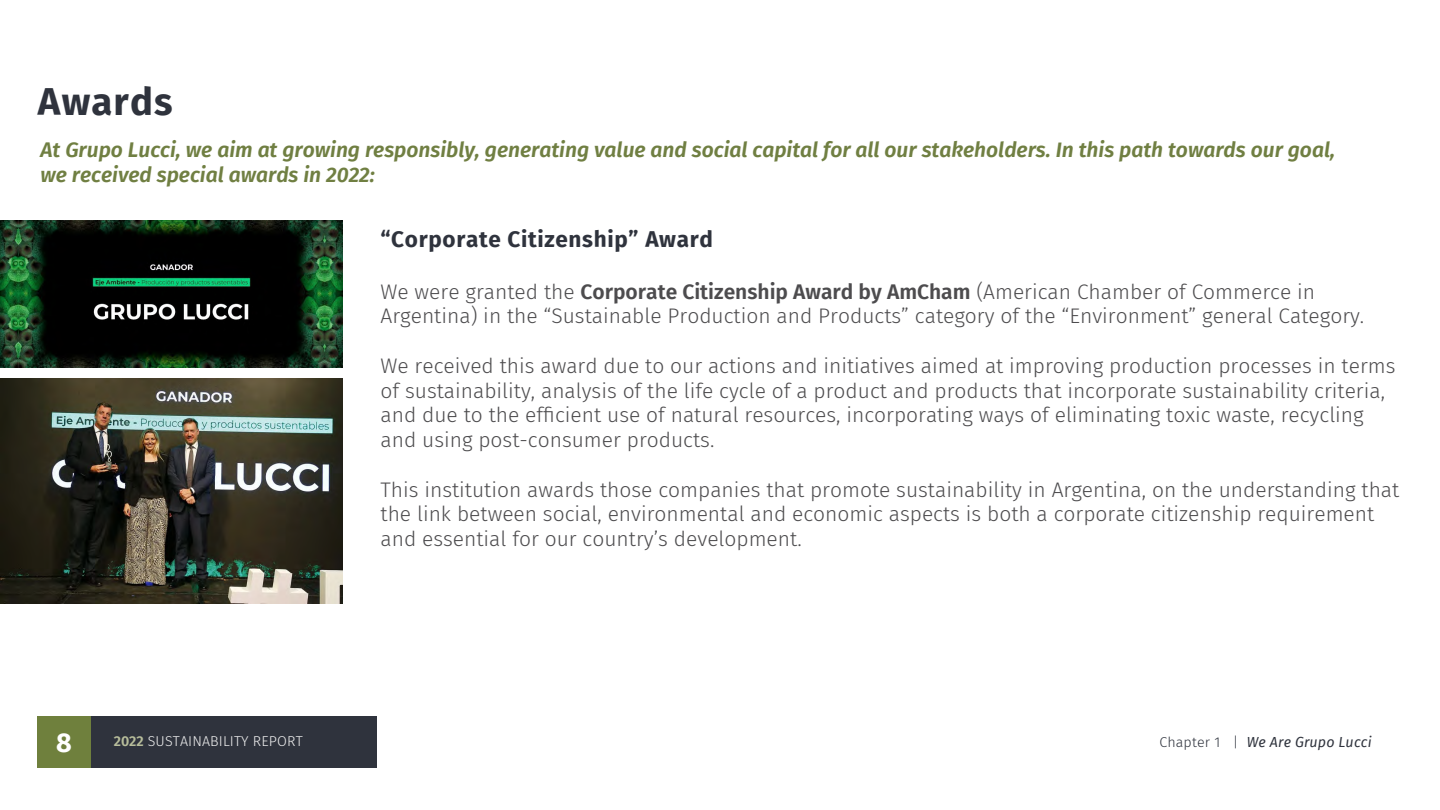
<style>
.page{position:relative;width:1440px;height:810px;background:#fff}
.page>*{position:absolute;margin:0;border:0;box-sizing:border-box;transform-origin:0 0}
.t1{font:700 38.25px "Fira Sans";letter-spacing:.03em;color:#2f333d}
.t2{font:700 27px "Fira Sans";color:#fff}
.t3{font:700 22.5px "Fira Sans";letter-spacing:.03em;color:#2f333d}
.t4{font:300 21px/24.8px "Fira Sans";color:#4d4c4e}
.t5{font:italic 600 21px/24.8px "Fira Sans";color:#707f42}
.t6{font:300 14.25px "Fira Sans";letter-spacing:.01em;color:#f0f0f0}
.t7{font:italic 14.25px "Fira Sans";letter-spacing:.01em;color:#2f333d}
.s1{font-weight:600}
.s2{font-weight:600;color:#b7bd9b}
.s3{font-weight:300;font-style:normal}
</style>
<div class="page">
<div style="left:91px;top:716px;width:286px;height:52px;background:#2f333d"></div>
<div style="left:38px;top:716px;width:53px;height:52px;background:#6f803d"></div>
<img style="left:0;top:221px;width:342px;height:147px">
<img style="left:0;top:379px;width:342px;height:225px">
<h1 class="t1" style="left:38px;top:69px;width:136px">Awards</h1>
<p class="t5" style="left:41px;top:137px;width:1296px">At Grupo Lucci, we aim at growing responsibly, generating value and social capital for all our stakeholders. In this path towards our goal, we received special awards in 2022:</p>
<p class="t3" style="left:381px;top:220px;width:334px">“Corporate Citizenship” Award</p>
<p class="t4" style="left:381px;top:279px;width:985px">We were granted the <span class="s1">Corporate Citizenship Award by AmCham</span> (American Chamber of Commerce in<br>Argentina) in the “Sustainable Production and Products” category of the “Environment” general Category.</p>
<p class="t4" style="left:381px;top:353px;width:1017px">We received this award due to our actions and initiatives aimed at improving production processes in terms of sustainability, analysis of the life cycle of a product and products that incorporate sustainability criteria, and due to the efficient use of natural resources, incorporating ways of eliminating toxic waste, recycling and using post-consumer products.</p>
<p class="t4" style="left:381px;top:477px;width:1020px">This institution awards those companies that promote sustainability in Argentina, on the understanding that the link between social, environmental and economic aspects is both a corporate citizenship requirement and essential for our country’s development.</p>
<p class="t2" style="left:56px;top:720px;width:17px">8</p>
<p class="t6" style="left:114px;top:731px;width:190px"><span class="s2">2022</span> SUSTAINABILITY REPORT</p>
<p class="t7" style="left:1159px;top:731px;width:214px"><span class="s3">Chapter 1 |</span> We Are Grupo Lucci</p>
</div>
